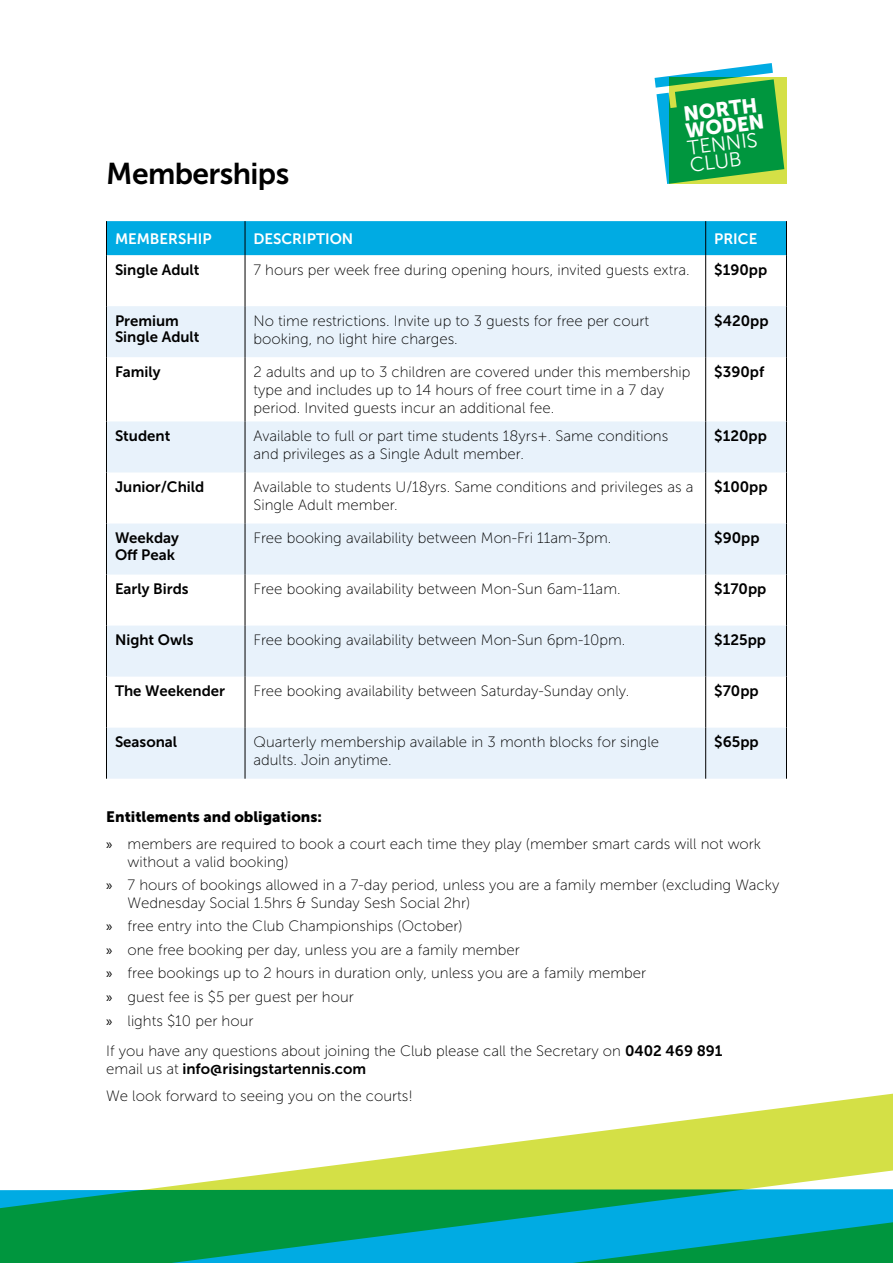
<style>
.page{position:relative;width:893px;height:1263px;background:#fff}
.page>*{position:absolute;margin:0;border:0;box-sizing:border-box;transform-origin:0 0}
.t1{font:30px "Museo Sans 700";letter-spacing:-.02em;color:#000}
.t2{font:20.25px/17.2px "Museo Sans 900";color:#fff}
.t3{font:20.25px "Museo Sans 300";color:#fff}
.t4{font:15px/18px "Museo Sans 100";color:#000}
.t5{font:15px/16.5px "Museo Sans 700";color:#000}
.t6{font:15px "Museo Sans 900";color:#000}
.t7{font:15px "Museo Sans 700";color:#fff}
.s1{font-family:"Myriad Pro"}
.s2{font-family:"Museo Sans 700"}
.s3{font-family:"Museo Sans 100"}
</style>
<div class="page">
<svg style="left:0;top:1093px;width:893px;height:170px"></svg>
<div style="left:107px;top:221px;width:679px;height:34px;background:#00abe3"></div>
<svg style="left:107px;top:306px;width:679px;height:473px;fill:#e8f2fb"></svg>
<hr style="left:106px;top:221px;width:1px;height:34px;background:#000">
<hr style="left:245px;top:221px;width:1px;height:34px;background:#000">
<hr style="left:705px;top:221px;width:1px;height:34px;background:#000">
<hr style="left:786px;top:221px;width:1px;height:34px;background:#000">
<hr style="left:106px;top:255px;width:1px;height:51px;background:#000">
<hr style="left:245px;top:255px;width:1px;height:51px;background:#000">
<hr style="left:705px;top:255px;width:1px;height:51px;background:#000">
<hr style="left:786px;top:255px;width:1px;height:51px;background:#000">
<hr style="left:106px;top:306px;width:1px;height:51px;background:#000">
<hr style="left:245px;top:306px;width:1px;height:51px;background:#000">
<hr style="left:705px;top:306px;width:1px;height:51px;background:#000">
<hr style="left:786px;top:306px;width:1px;height:51px;background:#000">
<hr style="left:106px;top:357px;width:1px;height:64px;background:#000">
<hr style="left:245px;top:357px;width:1px;height:64px;background:#000">
<hr style="left:705px;top:357px;width:1px;height:64px;background:#000">
<hr style="left:786px;top:357px;width:1px;height:64px;background:#000">
<hr style="left:106px;top:421px;width:1px;height:51px;background:#000">
<hr style="left:245px;top:421px;width:1px;height:51px;background:#000">
<hr style="left:705px;top:421px;width:1px;height:51px;background:#000">
<hr style="left:786px;top:421px;width:1px;height:51px;background:#000">
<hr style="left:106px;top:472px;width:1px;height:51px;background:#000">
<hr style="left:245px;top:472px;width:1px;height:51px;background:#000">
<hr style="left:705px;top:472px;width:1px;height:51px;background:#000">
<hr style="left:786px;top:472px;width:1px;height:51px;background:#000">
<hr style="left:106px;top:523px;width:1px;height:51px;background:#000">
<hr style="left:245px;top:523px;width:1px;height:51px;background:#000">
<hr style="left:705px;top:523px;width:1px;height:51px;background:#000">
<hr style="left:786px;top:523px;width:1px;height:51px;background:#000">
<hr style="left:106px;top:574px;width:1px;height:52px;background:#000">
<hr style="left:245px;top:574px;width:1px;height:52px;background:#000">
<hr style="left:705px;top:574px;width:1px;height:52px;background:#000">
<hr style="left:786px;top:574px;width:1px;height:52px;background:#000">
<hr style="left:106px;top:626px;width:1px;height:51px;background:#000">
<hr style="left:245px;top:626px;width:1px;height:51px;background:#000">
<hr style="left:705px;top:626px;width:1px;height:51px;background:#000">
<hr style="left:786px;top:626px;width:1px;height:51px;background:#000">
<hr style="left:106px;top:677px;width:1px;height:51px;background:#000">
<hr style="left:245px;top:677px;width:1px;height:51px;background:#000">
<hr style="left:705px;top:677px;width:1px;height:51px;background:#000">
<hr style="left:786px;top:677px;width:1px;height:51px;background:#000">
<hr style="left:106px;top:728px;width:1px;height:51px;background:#000">
<hr style="left:245px;top:728px;width:1px;height:51px;background:#000">
<hr style="left:705px;top:728px;width:1px;height:51px;background:#000">
<hr style="left:786px;top:728px;width:1px;height:51px;background:#000">
<div style="left:669px;top:78px;width:118px;height:106px;background:#d4e046"></div>
<svg style="left:655px;top:63px;width:129px;height:121px"></svg>
<h1 class="t1" style="left:106px;top:157px;width:184px">Memberships</h1>
<h2 class="t2" style="left:682px;top:105px;width:81px;rotate:-7deg">NORTH<br>WODEN</h2>
<h2 class="t3" style="left:686px;top:137px;width:72px;rotate:-7deg">TENNIS</h2>
<h2 class="t3" style="left:688px;top:154px;width:54px;rotate:-7deg">CLUB</h2>
<p class="t7" style="left:115px;top:230px;width:98px">MEMBERSHIP</p>
<p class="t7" style="left:254px;top:230px;width:101px">DESCRIPTION</p>
<p class="t7" style="left:714px;top:230px;width:45px">PRICE</p>
<p class="t5" style="left:115px;top:261px;width:86px">Single Adult</p>
<p class="t4" style="left:254px;top:261px;width:438px">7 hours per week free during opening hours, invited guests extra.</p>
<p class="t5" style="left:714px;top:261px;width:55px">$190pp</p>
<p class="t5" style="left:115px;top:312px;width:86px">Premium<br>Single Adult</p>
<p class="t4" style="left:254px;top:312px;width:397px">No time restrictions. Invite up to 3 guests for free per court booking, no light hire charges.</p>
<p class="t5" style="left:714px;top:312px;width:56px">$420pp</p>
<p class="t5" style="left:115px;top:363px;width:47px">Family</p>
<p class="t4" style="left:254px;top:363px;width:438px">2 adults and up to 3 children are covered under this membership type and includes up to 14 hours of free court time in a 7 day period. Invited guests incur an additional fee.</p>
<p class="t5" style="left:714px;top:363px;width:52px">$390pf</p>
<p class="t5" style="left:115px;top:428px;width:57px">Student</p>
<p class="t4" style="left:254px;top:427px;width:416px">Available to full or part time students 18yrs+. Same conditions and privileges as a Single Adult member.</p>
<p class="t5" style="left:714px;top:428px;width:54px">$120pp</p>
<p class="t5" style="left:115px;top:479px;width:91px">Junior/Child</p>
<p class="t4" style="left:254px;top:478px;width:441px">Available to students U/18yrs. Same conditions and privileges as a<br>Single Adult member.</p>
<p class="t5" style="left:714px;top:479px;width:55px">$100pp</p>
<p class="t5" style="left:115px;top:530px;width:66px">Weekday<br>Off Peak</p>
<p class="t4" style="left:254px;top:529px;width:359px">Free booking availability between Mon-Fri 11am-3pm.</p>
<p class="t5" style="left:714px;top:530px;width:47px">$90pp</p>
<p class="t5" style="left:115px;top:581px;width:75px">Early Birds</p>
<p class="t4" style="left:254px;top:580px;width:369px">Free booking availability between Mon-Sun 6am-11am.</p>
<p class="t5" style="left:714px;top:581px;width:54px">$170pp</p>
<p class="t5" style="left:115px;top:632px;width:80px">Night Owls</p>
<p class="t4" style="left:254px;top:631px;width:373px">Free booking availability between Mon-Sun 6pm-10pm.</p>
<p class="t5" style="left:714px;top:632px;width:53px">$125pp</p>
<p class="t5" style="left:115px;top:683px;width:112px">The Weekender</p>
<p class="t4" style="left:254px;top:682px;width:377px">Free booking availability between Saturday-Sunday only.</p>
<p class="t5" style="left:714px;top:683px;width:46px">$70pp</p>
<p class="t5" style="left:115px;top:734px;width:64px">Seasonal</p>
<p class="t4" style="left:254px;top:733px;width:407px">Quarterly membership available in 3 month blocks for single adults. Join anytime.</p>
<p class="t5" style="left:714px;top:734px;width:46px">$65pp</p>
<p class="t6" style="left:106px;top:808px;width:217px">Entitlements and obligations:</p>
<p class="t4" style="left:128px;top:836px;width:635px;line-height:17.2px;text-indent:-21px"><span class="s1">»</span> members are required to book a court each time they play (member smart cards will not work without a valid booking)</p>
<p class="t4" style="left:128px;top:877px;width:653px;line-height:17.2px;text-indent:-21px"><span class="s1">»</span> 7 hours of bookings allowed in a 7-day period, unless you are a family member (excluding Wacky<br>Wednesday Social 1.5hrs &amp; Sunday Sesh Social 2hr)</p>
<p class="t4" style="left:106px;top:914px;width:541px;line-height:23.7px"><span class="s1">»</span> free entry into the Club Championships (October)<br><span class="s1">»</span> one free booking per day, unless you are a family member<br><span class="s1">»</span> free bookings up to 2 hours in duration only, unless you are a family member <span class="s1">»</span> guest fee is $5 per guest per hour<br><span class="s1">»</span> lights $10 per hour</p>
<p class="t4" style="left:106px;top:1042px;width:618px">If you have any questions about joining the Club please call the Secretary on <span class="s2">0402 469 891</span></p>
<p class="t5" style="left:106px;top:1061px;width:261px"><span class="s3">email us at</span> info@risingstartennis.com</p>
<p class="t4" style="left:106px;top:1087px;width:308px">We look forward to seeing you on the courts!</p>
</div>
